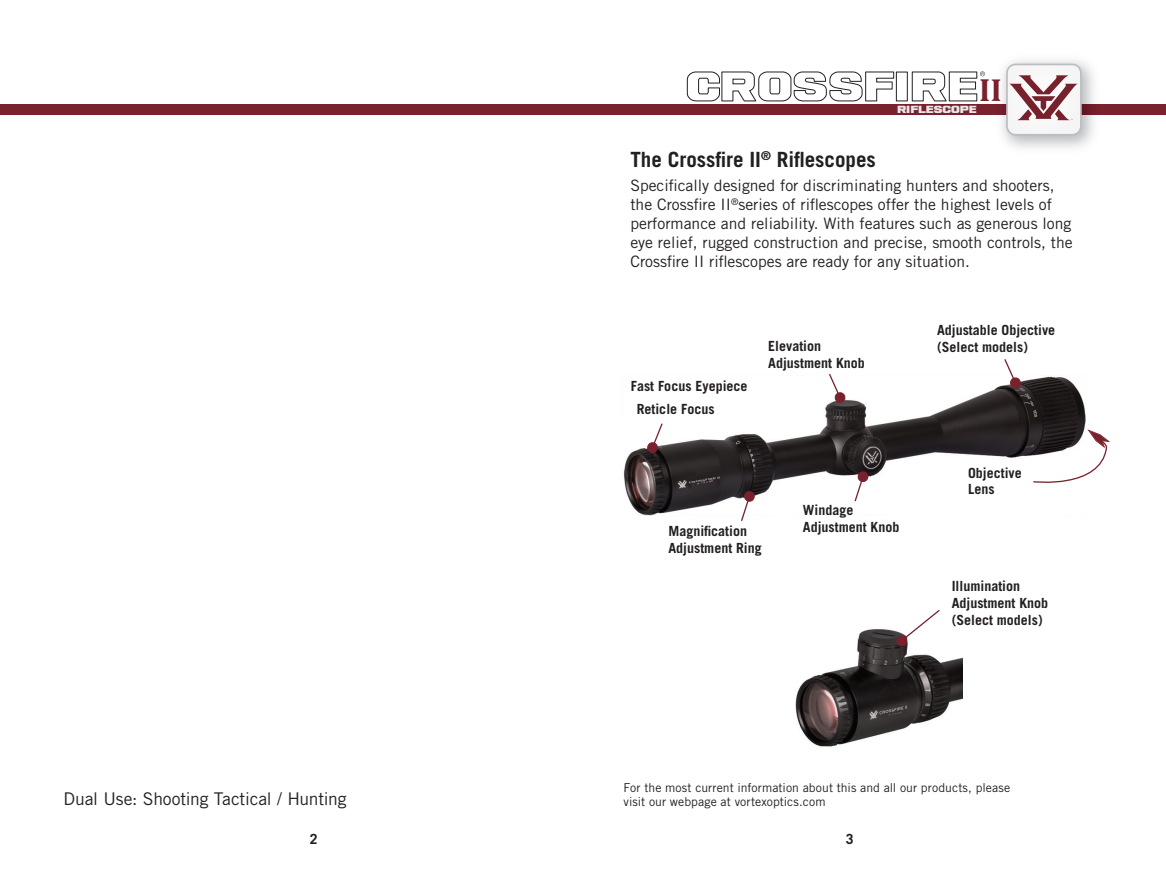
<style>
.page{position:relative;width:1166px;height:882px;background:#fff}
.page>*{position:absolute;margin:0;border:0;box-sizing:border-box;transform-origin:0 0}
.t1{font:700 32.2px "Cambria";color:#79212d}
.t2{font:700 21px "Trade Gothic LT Std";color:#231f20}
.t3{font:17.5px "Trade Gothic LT Std";letter-spacing:-.015em;color:#231f20}
.t4{font:15.75px/18.9px "Trade Gothic LT Std";color:#231f20}
.t5{font:700 14px/16.8px "Trade Gothic LT Std";color:#231f20}
.t6{font:12.25px/14.7px "Trade Gothic LT Std";letter-spacing:.005em;color:#231f20}
.t7{font:8.05px "Ash";color:#e6e7e9}
</style>
<div class="page">
<img style="left:623px;top:376px;width:462px;height:140px">
<img style="left:795px;top:629px;width:167px;height:118px">
<div style="left:0;top:104px;width:1166px;height:10px;background:#79212d"></div>
<svg style="left:687px;top:71px;width:298px;height:30px"></svg>
<img style="left:992px;top:60px;width:112px;height:88px">
<img style="left:992px;top:104px;width:112px;height:10px">
<img style="left:992px;top:79px;width:8px;height:22px">
<svg style="left:1006px;top:64px;width:75px;height:72px"></svg>
<svg style="left:1032px;top:429px;width:77px;height:62px"></svg>
<svg style="left:1003px;top:359px;width:19px;height:29px"></svg>
<svg style="left:827px;top:374px;width:19px;height:29px"></svg>
<svg style="left:900px;top:609px;width:41px;height:33px"></svg>
<div style="left:896px;top:636px;width:11px;height:10px;background:#79212d;border-radius:50%"></div>
<div style="left:896px;top:635px;width:11px;height:12px;border:1px solid #79212d;border-radius:50%"></div>
<svg style="left:853px;top:471px;width:15px;height:32px"></svg>
<svg style="left:740px;top:491px;width:15px;height:30px"></svg>
<svg style="left:647px;top:422px;width:17px;height:31px"></svg>
<h1 class="t1" style="left:979px;top:67px;width:24px">II</h1>
<p class="t7" style="left:897px;top:105px;width:81px">RIFLESCOPE</p>
<h2 class="t2" style="left:630px;top:146px;width:247px">The Crossfire II<sup>®</sup> Riflescopes</h2>
<p class="t4" style="left:630px;top:176px;width:444px">Specifically designed for discriminating hunters and shooters, the Crossfire II<sup>®</sup>series of riflescopes offer the highest levels of performance and reliability. With features such as generous long eye relief, rugged construction and precise, smooth controls, the Crossfire II riflescopes are ready for any situation.</p>
<p class="t5" style="left:631px;top:378px;width:118px">Fast Focus Eyepiece</p>
<p class="t5" style="left:636px;top:400px;width:79px">Reticle Focus</p>
<p class="t5" style="left:768px;top:337px;width:98px">Elevation<br>Adjustment Knob</p>
<p class="t5" style="left:668px;top:522px;width:95px">Magnification<br>Adjustment Ring</p>
<p class="t5" style="left:803px;top:502px;width:98px">Windage<br>Adjustment Knob</p>
<p class="t5" style="left:937px;top:322px;width:120px">Adjustable Objective (Select models)</p>
<p class="t5" style="left:968px;top:464px;width:55px">Objective<br>Lens</p>
<p class="t5" style="left:951px;top:578px;width:98px">Illumination<br>Adjustment Knob (Select models)</p>
<p class="t3" style="left:64px;top:788px;width:284px">Dual Use: Shooting Tactical / Hunting</p>
<p class="t6" style="left:623px;top:780px;width:388px">For the most current information about this and all our products, please visit our webpage at vortexoptics.com</p>
<p class="t5" style="left:310px;top:831px;width:9px">2</p>
<p class="t5" style="left:845px;top:831px;width:9px">3</p>
</div>
